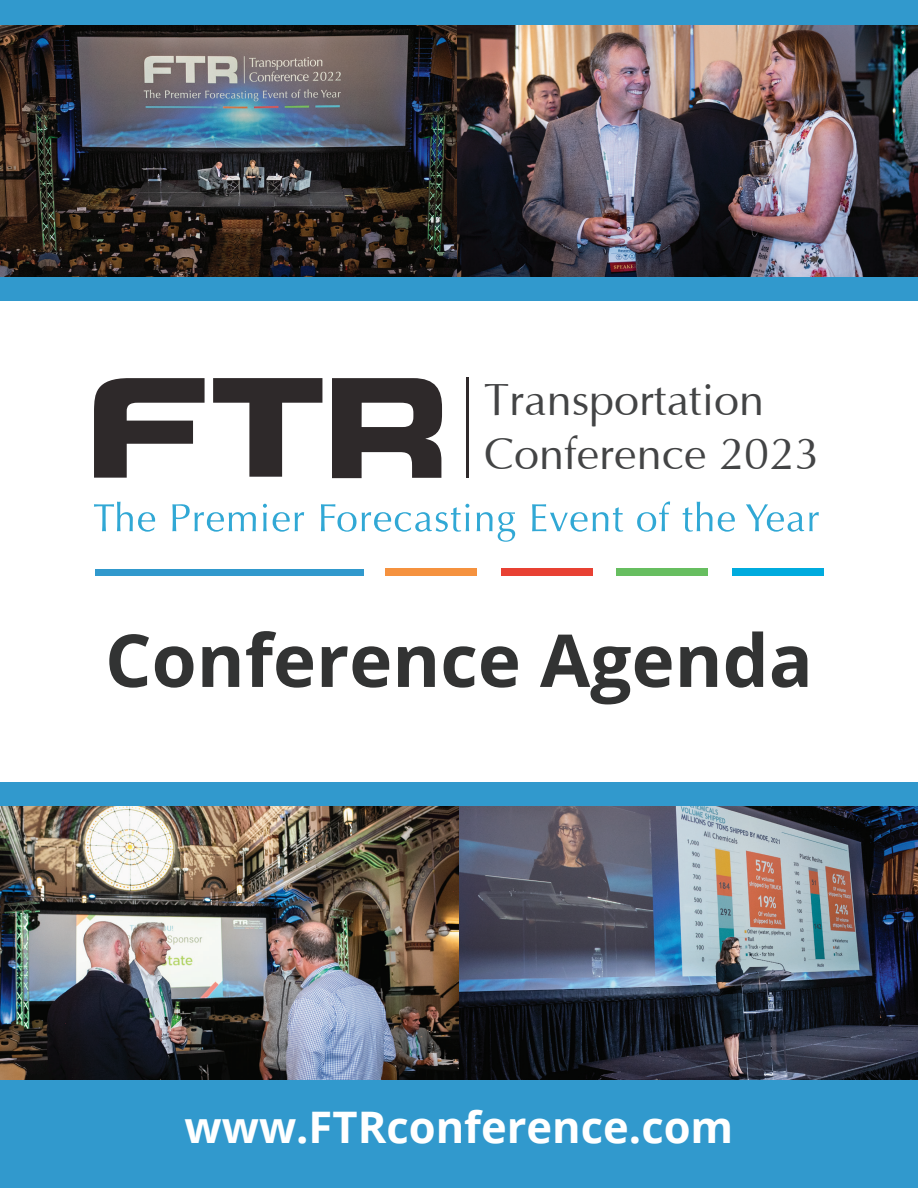
<style>
.page{position:relative;width:918px;height:1188px;background:#fff}
.page>*{position:absolute;margin:0;border:0;box-sizing:border-box;transform-origin:0 0}
.t1{font:700 73.05px "Open Sans";color:#323333}
.t2{font:45px/54px "Optima";color:#434445}
.t3{font:700 43.5px "Open Sans";color:#fff}
</style>
<div class="page">
<img style="left:0;top:24px;width:457px;height:253px">
<img style="left:457px;top:24px;width:461px;height:253px">
<img style="left:459px;top:806px;width:459px;height:274px">
<img style="left:0;top:806px;width:459px;height:274px">
<div style="left:0;top:782px;width:918px;height:24px;background:#3199cd"></div>
<div style="left:0;top:1080px;width:918px;height:108px;background:#3199cd"></div>
<hr style="left:466px;top:378px;width:3px;height:100px;background:#2e292a">
<svg style="left:332px;top:378px;width:110px;height:100px"></svg>
<svg style="left:94px;top:378px;width:111px;height:100px"></svg>
<svg style="left:213px;top:378px;width:109px;height:99px"></svg>
<svg style="left:94px;top:502px;width:61px;height:30px"></svg>
<svg style="left:172px;top:504px;width:84px;height:28px"></svg>
<svg style="left:263px;top:504px;width:4px;height:27px"></svg>
<svg style="left:273px;top:512px;width:31px;height:20px"></svg>
<svg style="left:321px;top:504px;width:148px;height:28px"></svg>
<svg style="left:477px;top:512px;width:38px;height:30px"></svg>
<svg style="left:532px;top:504px;width:91px;height:28px"></svg>
<svg style="left:637px;top:502px;width:33px;height:30px"></svg>
<svg style="left:683px;top:502px;width:52px;height:30px"></svg>
<svg style="left:746px;top:504px;width:73px;height:28px"></svg>
<div style="left:95px;top:569px;width:269px;height:7px;background:#3199cd"></div>
<div style="left:732px;top:569px;width:92px;height:7px;background:#00abde"></div>
<div style="left:617px;top:569px;width:91px;height:7px;background:#67be60"></div>
<div style="left:501px;top:569px;width:92px;height:7px;background:#e84133"></div>
<div style="left:385px;top:569px;width:92px;height:7px;background:#f5923f"></div>
<div style="left:0;top:277px;width:918px;height:24px;background:#3199cd"></div>
<div style="left:0;top:0;width:918px;height:24px;background:#3199cd"></div>
<p class="t2" style="left:484px;top:375px;width:337px">Transportation<br>Conference 2023</p>
<h1 class="t1" style="left:105px;top:609px;width:709px">Conference Agenda</h1>
<p class="t3" style="left:185px;top:1097px;width:550px">www.FTRconference.com</p>
</div>
